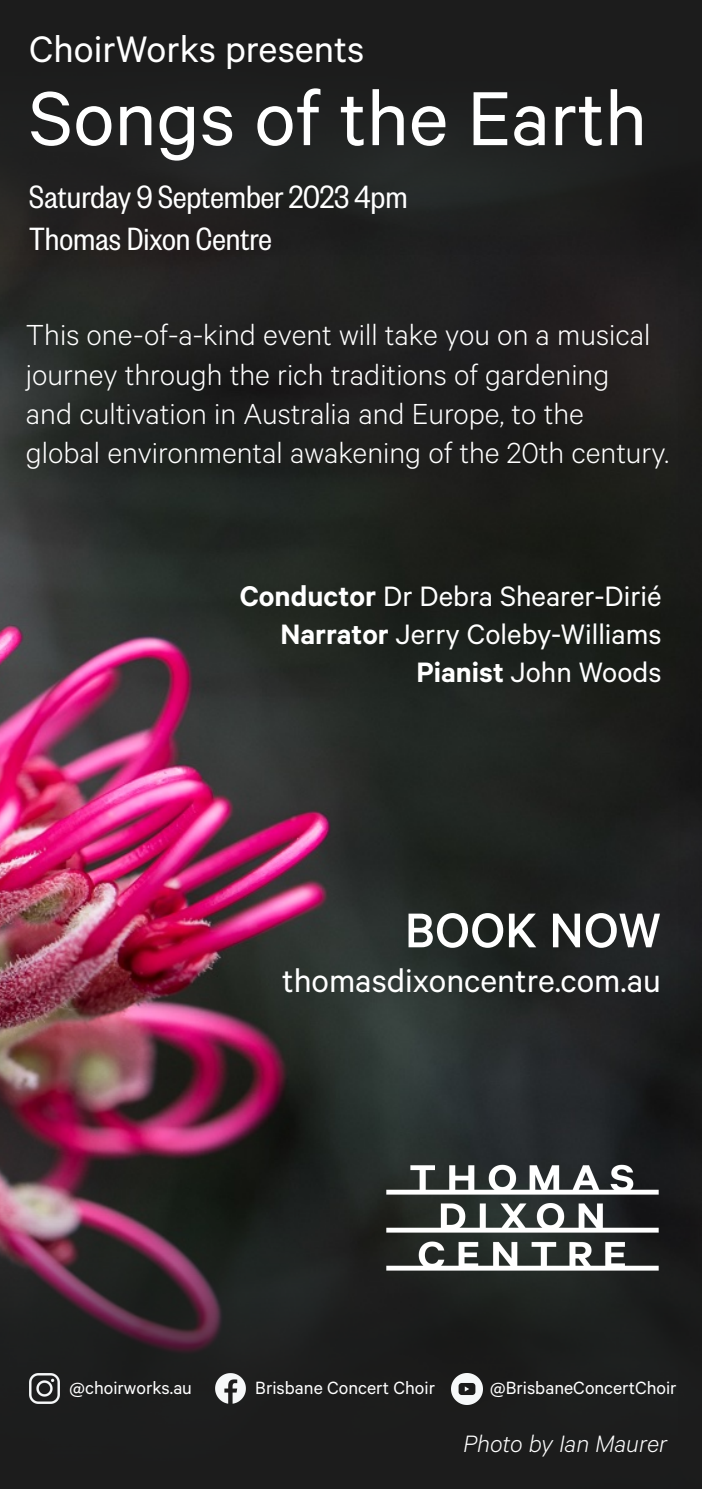
<style>
.page{position:relative;width:702px;height:1489px;background:#fff}
.page>*{position:absolute;margin:0;border:0;box-sizing:border-box;transform-origin:0 0}
.t1{font:86px "Calibre";color:#fff}
.t2{font:500 54.75px "Calibre";color:#fff}
.t3{font:41.5px "Calibre";color:#fff}
.t4{font:36.5px "Calibre";color:#fff}
.t5{font:35.5px/42.5px "Founders Grotesk Cond";color:#fff}
.t6{font:300 32.75px/39.2px "Calibre";color:#fff}
.t7{font:31.5px/38px "Calibre";color:#fff;text-align:right}
.t8{font:italic 300 26.75px "Calibre";color:#fff}
.t9{font:20px "Calibre";color:#fff}
.s1{font-weight:600;font-size:32px}
.s2{font-weight:600}
</style>
<div class="page">
<img style="left:0;top:255px;width:676px;height:952px">
<svg style="left:0;top:1207px;width:702px;height:281px;background:#282225"></svg>
<div style="left:0;top:33px;width:702px;height:222px;background:#1f201f"></div>
<div style="left:0;top:0;width:702px;height:69px;background:#1c1c1c"></div>
<div style="left:676px;top:0;width:26px;height:1477px;background:#1c1c1c"></div>
<img style="left:311px;top:1087px;width:365px;height:299px">
<img style="left:213px;top:1371px;width:34px;height:34px">
<img style="left:25px;top:1369px;width:39px;height:38px">
<img style="left:452px;top:1373px;width:30px;height:30px">
<p class="t3" style="left:29px;top:24px;width:336px">ChoirWorks presents</p>
<h1 class="t1" style="left:29px;top:68px;width:619px">Songs of the Earth</h1>
<p class="t5" style="left:29px;top:174px;width:380px">Saturday 9 September 2023 4pm<br>Thomas Dixon Centre</p>
<p class="t6" style="left:26px;top:314px;width:644px">This one-of-a-kind event will take you on a musical journey through the rich traditions of gardening<br>and cultivation in Australia and Europe, to the<br>global environmental awakening of the 20th century.</p>
<p class="t7" style="left:240px;top:576px;width:423px"><span class="s1">Conductor</span> Dr Debra Shearer-Dirié<br><span class="s2">Narrator</span> Jerry Coleby-Williams<br><span class="s2">Pianist</span> John Woods</p>
<h2 class="t2" style="left:405px;top:898px;width:258px">BOOK NOW</h2>
<p class="t4" style="left:282px;top:959px;width:380px">thomasdixoncentre.com.au</p>
<p class="t9" style="left:70px;top:1375px;width:124px">@choirworks.au</p>
<p class="t9" style="left:255px;top:1376px;width:181px">Brisbane Concert Choir</p>
<p class="t9" style="left:490px;top:1376px;width:188px">@BrisbaneConcertChoir</p>
<p class="t8" style="left:463px;top:1428px;width:205px">Photo by Ian Maurer</p>
</div>
